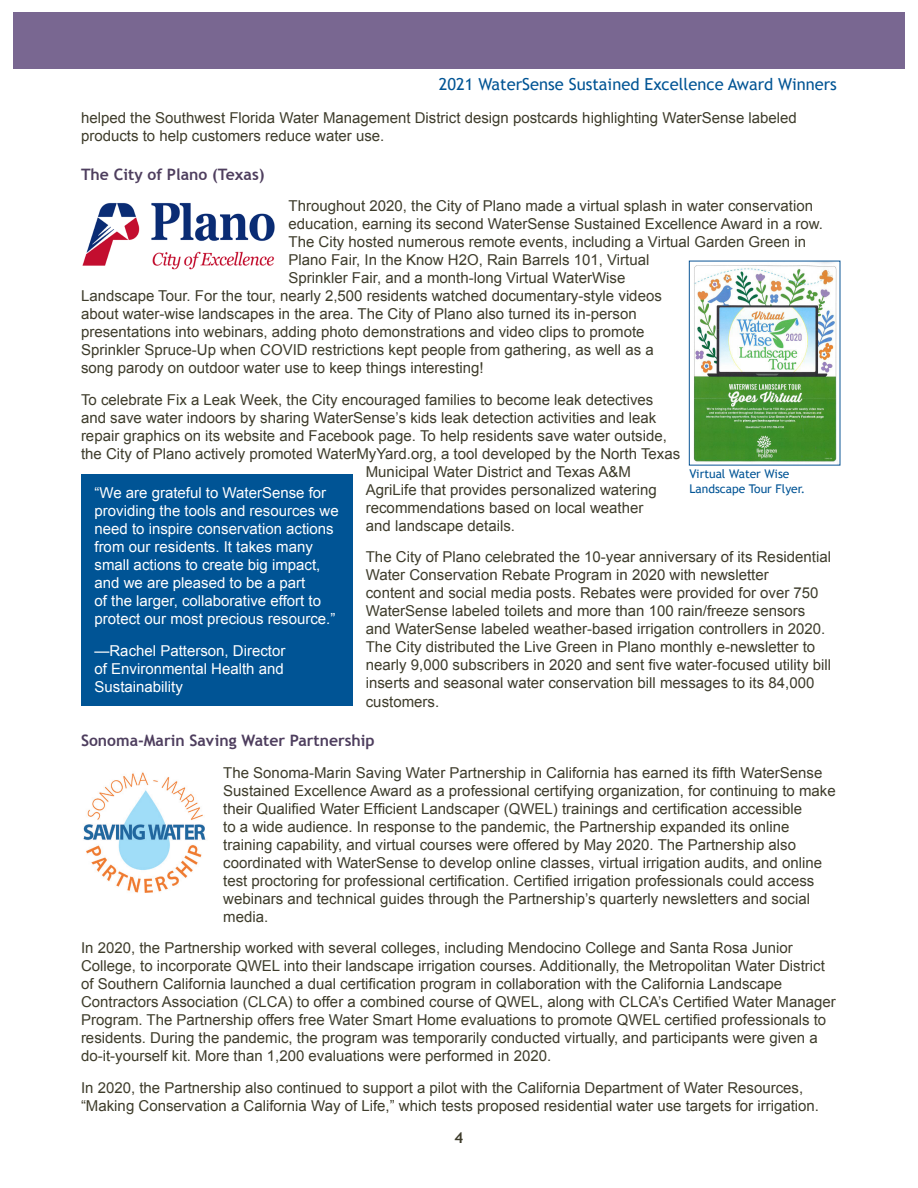
<style>
.page{position:relative;width:918px;height:1188px;background:#fff}
.page>*{position:absolute;margin:0;border:0;box-sizing:border-box;transform-origin:0 0}
.t1{font:16.5px "Trebuchet MS";color:#015494}
.green_subhead{font:700 15.75px "Trebuchet MS";color:#4e3e5e}
.black_body_text{font:15px/18px "Arial";color:#3e3c2b}
.black_body_text-2{font:15px/18px "Arial";color:#fff}
.t2{font:700 15px "Trebuchet MS";color:#3e3c2b}
.Blue_excellence_head{font:12px/14.4px "Trebuchet MS";color:#005495}
</style>
<div class="page">
<div style="left:14px;top:12px;width:891px;height:56px;background:#796791"></div>
<img style="left:83px;top:772px;width:123px;height:121px">
<img style="left:82px;top:202px;width:193px;height:68px">
<div style="left:81px;top:474px;width:271px;height:231px;background:#005495"></div>
<img style="left:693px;top:263px;width:145px;height:201px">
<p class="t1" style="left:439px;top:75px;width:400px">2021 WaterSense Sustained Excellence Award Winners</p>
<p class="black_body_text" style="left:81px;top:108px;width:717px">helped the Southwest Florida Water Management District design postcards highlighting WaterSense labeled products to help customers reduce water use.</p>
<p class="green_subhead" style="left:81px;top:164px;width:185px">The City of Plano (Texas)</p>
<p class="black_body_text" style="left:289px;top:197px;width:526px">Throughout 2020, the City of Plano made a virtual splash in water conservation</p>
<p class="black_body_text" style="left:289px;top:215px;width:536px">education, earning its second WaterSense Sustained Excellence Award in a row.</p>
<p class="black_body_text" style="left:289px;top:233px;width:519px">The City hosted numerous remote events, including a Virtual Garden Green in</p>
<p class="black_body_text" style="left:289px;top:251px;width:362px">Plano Fair, In the Know H2O, Rain Barrels 101, Virtual</p>
<p class="black_body_text" style="left:289px;top:269px;width:338px">Sprinkler Fair, and a month-long Virtual WaterWise</p>
<p class="black_body_text" style="left:81px;top:287px;width:582px">Landscape Tour. For the tour, nearly 2,500 residents watched documentary-style videos</p>
<p class="black_body_text" style="left:81px;top:305px;width:557px">about water-wise landscapes in the area. The City of Plano also turned its in-person</p>
<p class="black_body_text" style="left:81px;top:323px;width:565px">presentations into webinars, adding photo demonstrations and video clips to promote</p>
<p class="black_body_text" style="left:81px;top:341px;width:574px">Sprinkler Spruce-Up when COVID restrictions kept people from gathering, as well as a</p>
<p class="black_body_text" style="left:81px;top:359px;width:404px">song parody on outdoor water use to keep things interesting!</p>
<p class="black_body_text" style="left:81px;top:391px;width:574px">To celebrate Fix a Leak Week, the City encouraged families to become leak detectives</p>
<p class="black_body_text" style="left:81px;top:409px;width:577px">and save water indoors by sharing WaterSense’s kids leak detection activities and leak</p>
<p class="black_body_text" style="left:81px;top:427px;width:587px">repair graphics on its website and Facebook page. To help residents save water outside,</p>
<p class="black_body_text" style="left:81px;top:445px;width:601px">the City of Plano actively promoted WaterMyYard.org, a tool developed by the North Texas</p>
<p class="black_body_text" style="left:366px;top:463px;width:267px">Municipal Water District and Texas A&amp;M</p>
<p class="black_body_text" style="left:366px;top:481px;width:292px">AgriLife that provides personalized watering</p>
<p class="black_body_text" style="left:366px;top:499px;width:279px">recommendations based on local weather</p>
<p class="black_body_text" style="left:366px;top:517px;width:151px">and landscape details.</p>
<p class="black_body_text" style="left:366px;top:548px;width:467px">The City of Plano celebrated the 10-year anniversary of its Residential Water Conservation Rebate Program in 2020 with newsletter<br>content and social media posts. Rebates were provided for over 750<br>WaterSense labeled toilets and more than 100 rain/freeze sensors and WaterSense labeled weather-based irrigation controllers in 2020.<br>The City distributed the Live Green in Plano monthly e-newsletter to nearly 9,000 subscribers in 2020 and sent five water-focused utility bill inserts and seasonal water conservation bill messages to its 84,000 customers.</p>
<p class="green_subhead" style="left:81px;top:731px;width:295px">Sonoma-Marin Saving Water Partnership</p>
<p class="black_body_text" style="left:223px;top:764px;width:614px">The Sonoma-Marin Saving Water Partnership in California has earned its fifth WaterSense Sustained Excellence Award as a professional certifying organization, for continuing to make their Qualified Water Efficient Landscaper (QWEL) trainings and certification accessible<br>to a wide audience. In response to the pandemic, the Partnership expanded its online training capability, and virtual courses were offered by May 2020. The Partnership also coordinated with WaterSense to develop online classes, virtual irrigation audits, and online test proctoring for professional certification. Certified irrigation professionals could access webinars and technical guides through the Partnership’s quarterly newsletters and social media.</p>
<p class="black_body_text" style="left:81px;top:939px;width:756px">In 2020, the Partnership worked with several colleges, including Mendocino College and Santa Rosa Junior College, to incorporate QWEL into their landscape irrigation courses. Additionally, the Metropolitan Water District of Southern California launched a dual certification program in collaboration with the California Landscape Contractors Association (CLCA) to offer a combined course of QWEL, along with CLCA’s Certified Water Manager Program. The Partnership offers free Water Smart Home evaluations to promote QWEL certified professionals to residents. During the pandemic, the program was temporarily conducted virtually, and participants were given a do-it-yourself kit. More than 1,200 evaluations were performed in 2020.</p>
<p class="black_body_text" style="left:81px;top:1079px;width:740px">In 2020, the Partnership also continued to support a pilot with the California Department of Water Resources, “Making Conservation a California Way of Life,” which tests proposed residential water use targets for irrigation.</p>
<p class="t2" style="left:455px;top:1128px;width:10px">4</p>
<p class="Blue_excellence_head" style="left:689px;top:467px;width:117px">Virtual Water Wise<br>Landscape Tour Flyer.</p>
<p class="black_body_text-2" style="left:94px;top:484px;width:246px">“We are grateful to WaterSense for providing the tools and resources we need to inspire conservation actions from our residents. It takes many small actions to create big impact, and we are pleased to be a part<br>of the larger, collaborative effort to protect our most precious resource.”</p>
<p class="black_body_text-2" style="left:94px;top:642px;width:192px;text-align:justify">—Rachel Patterson, Director of Environmental Health and Sustainability</p>
</div>
